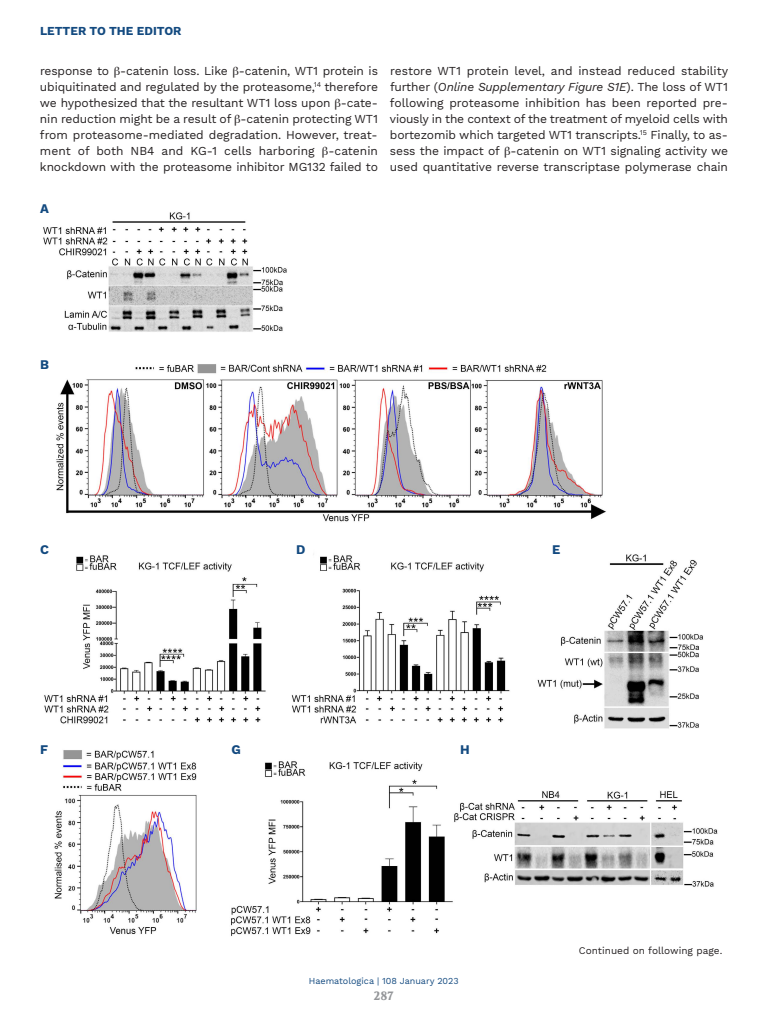
<style>
.page{position:relative;width:768px;height:1024px;background:#fff}
.page>*{position:absolute;margin:0;border:0;box-sizing:border-box;transform-origin:0 0}
.t1{font:700 13px "Work Sans";color:#134a80}
.t2{font:12px/16px "Work Sans";letter-spacing:-.01em;color:#231f20;text-align:justify}
.t3{font:700 12px "Work Sans";color:#134a80}
.t4{font:700 12px "Volkhov";color:#939598}
.t5{font:10px "Work Sans";color:#231f20}
.t6{font:9px "Work Sans";color:#134a80}
.s1{font-style:italic}
</style>
<div class="page">
<img style="left:43px;top:212px;width:675px;height:724px">
<p class="t3" style="left:40px;top:24px;width:143px">LETTER TO THE EDITOR</p>
<p class="t2" style="left:40px;top:63px;width:340px">response to -catenin loss. Like -catenin, WT1 protein is ubiquitinated and regulated by the proteasome,<sup>14</sup> therefore we hypothesized that the resultant WT1 loss upon -cate&shy;nin reduction might be a result of -catenin protecting WT1 from proteasome-mediated degradation. However, treat&shy;ment of both NB4 and KG-1 cells harboring -catenin knockdown with the proteasome inhibitor MG132 failed to</p>
<p class="t2" style="left:390px;top:63px;width:340px">restore WT1 protein level, and instead reduced stability further (<span class="s1">Online Supplementary Figure S1E</span>). The loss of WT1 following proteasome inhibition has been reported pre&shy;viously in the context of the treatment of myeloid cells with bortezomib which targeted WT1 transcripts.<sup>15</sup> Finally, to as&shy;sess the impact of -catenin on WT1 signaling activity we used quantitative reverse transcriptase polymerase chain</p>
<p class="t1" style="left:40px;top:201px;width:10px">A</p>
<p class="t1" style="left:40px;top:357px;width:10px">B</p>
<p class="t1" style="left:40px;top:542px;width:10px">C</p>
<p class="t1" style="left:296px;top:542px;width:11px">D</p>
<p class="t1" style="left:552px;top:542px;width:10px">E</p>
<p class="t1" style="left:40px;top:742px;width:9px">F</p>
<p class="t1" style="left:231px;top:742px;width:11px">G</p>
<p class="t1" style="left:460px;top:742px;width:11px">H</p>
<p class="t6" style="left:309px;top:976px;width:151px">Haematologica | 108 January 2023</p>
<p class="t4" style="left:374px;top:988px;width:21px">287</p>
<p class="t5" style="left:579px;top:945px;width:145px">Continued on following page.</p>
</div>
